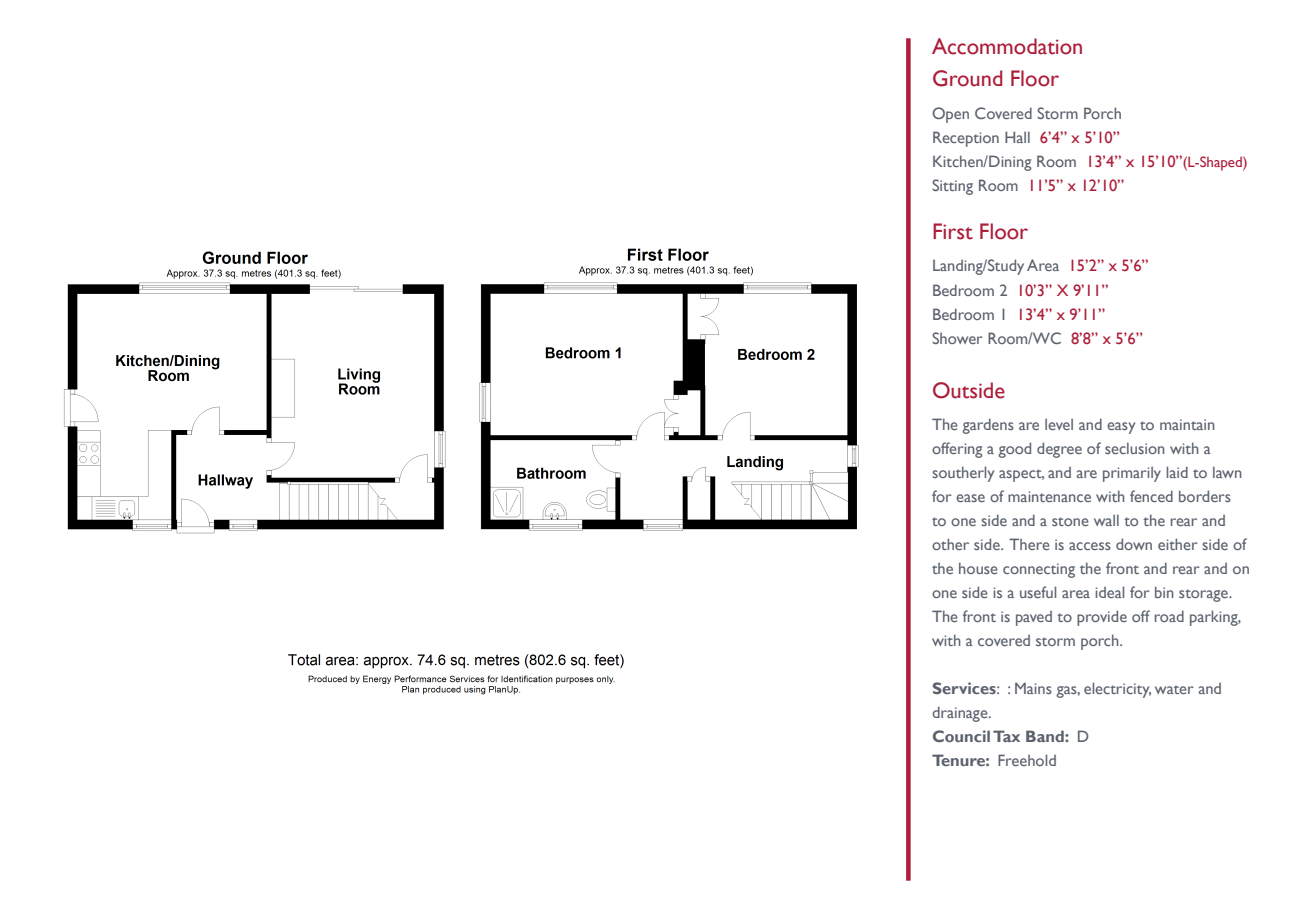
<style>
.page{position:relative;width:1289px;height:919px;background:#fff}
.page>*{position:absolute;margin:0;border:0;box-sizing:border-box;transform-origin:0 0}
.t1{font:22.5px "Gill Sans";color:#ac1d39}
.t2{font:16.5px/24px "Gill Sans";color:#5b626d}
.t3{font:16.5px "Gill Sans";color:#ac1d39}
.t4{font:700 16.5px "Gill Sans";color:#5b626d}
.s1{color:#ac1d39}
.s2{font-size:15px;color:#ac1d39}
.s3{color:#5b626d}
.s4{font-weight:700}
.s5{font-weight:400}
</style>
<div class="page">
<img style="left:63px;top:248px;width:796px;height:447px">
<svg style="left:906px;top:38px;width:4px;height:842px;background:#ae233f"></svg>
<p class="t1" style="left:932px;top:33px;width:153px">Accommodation</p>
<p class="t1" style="left:932px;top:66px;width:128px">Ground Floor</p>
<p class="t2" style="left:932px;top:102px;width:191px">Open Covered Storm Porch</p>
<p class="t2" style="left:932px;top:126px;width:189px">Reception Hall <span class="s1">6’4” x 5’10”</span></p>
<p class="t2" style="left:932px;top:150px;width:317px">Kitchen/Dining Room <span class="s1">13’4” x 15’10”</span><span class="s2">(L-Shaped)</span></p>
<p class="t3" style="left:932px;top:176px;width:194px"><span class="s3">Sitting Room</span> 11’5” x 12’10”</p>
<p class="t1" style="left:932px;top:218px;width:98px">First Floor</p>
<p class="t2" style="left:932px;top:254px;width:218px">Landing/Study Area <span class="s1">15’2” x 5’6”</span></p>
<p class="t3" style="left:932px;top:280px;width:178px"><span class="s3">Bedroom 2</span> 10’3” X 9’11”</p>
<p class="t3" style="left:932px;top:304px;width:174px"><span class="s3">Bedroom 1</span> 13’4” x 9’11”</p>
<p class="t2" style="left:932px;top:326px;width:212px">Shower Room/WC <span class="s1">8’8” x 5’6”</span></p>
<p class="t1" style="left:932px;top:377px;width:75px">Outside</p>
<p class="t2" style="left:932px;top:413px;width:319px">The gardens are level and easy to maintain offering a good degree of seclusion with a southerly aspect, and are primarily laid to lawn for ease of maintenance with fenced borders<br>to one side and a stone wall to the rear and other side. There is access down either side of the house connecting the front and rear and on one side is a useful area ideal for bin storage.<br>The front is paved to provide off road parking, with a covered storm porch.</p>
<p class="t2" style="left:932px;top:677px;width:291px"><span class="s4">Services</span>: : Mains gas, electricity, water and drainage.</p>
<p class="t4" style="left:932px;top:726px;width:158px">Council Tax Band: <span class="s5">D</span></p>
<p class="t2" style="left:932px;top:749px;width:126px"><span class="s4">Tenure:</span> Freehold</p>
</div>
